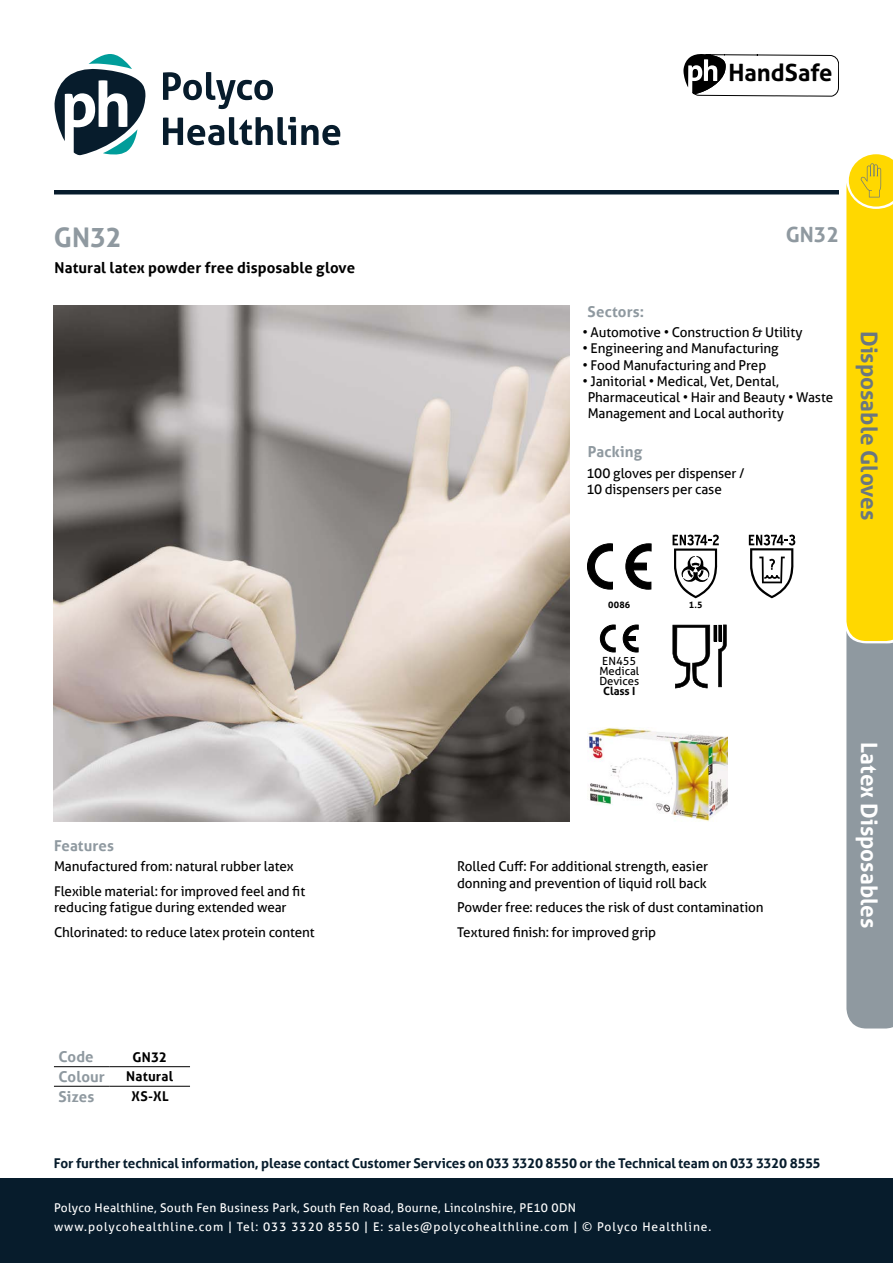
<style>
.page{position:relative;width:893px;height:1263px;background:#fff}
.page>*{position:absolute;margin:0;border:0;box-sizing:border-box;transform-origin:0 0}
.t1{font:700 27px "Aller";color:#8f99a0}
.t2{font:700 23.85px "Aller";color:#000}
.t3{font:700 22.5px "Aller";color:#6a7780}
.t4{font:700 22.5px "Aller";color:#fff}
.t5{font:700 21px "Aller";color:#8f99a0}
.t6{font:700 15px "Aller";letter-spacing:.005em;color:#8f99a0}
.t7{font:700 15px "Aller";letter-spacing:.005em;color:#000}
.t8{font:13.5px/16.2px "Aller";letter-spacing:-.01em;color:#000}
.t9{font:700 13.5px "Aller";letter-spacing:-.01em;color:#071c2c}
.t10{font:700 13.5px "Aller";letter-spacing:.015em;color:#000}
.t11{font:12px/19.2px "Aller";letter-spacing:.06em;color:#fff}
.t12{font:11.25px/10.2px "Aller";color:#000}
.t13{font:700 11.25px "Aller";color:#000}
.t14{font:700 9px "Aller";color:#000}
</style>
<div class="page">
<img style="left:54px;top:306px;width:516px;height:515px">
<svg style="left:683px;top:54px;width:156px;height:43px"></svg>
<img style="left:587px;top:727px;width:140px;height:94px">
<hr style="left:54px;top:1066px;width:55px;height:1px;background:#000">
<hr style="left:109px;top:1066px;width:81px;height:1px;background:#000">
<hr style="left:54px;top:1086px;width:55px;height:1px;background:#000">
<hr style="left:109px;top:1086px;width:81px;height:1px;background:#000">
<svg style="left:626px;top:544px;width:25px;height:45px"></svg>
<svg style="left:587px;top:544px;width:26px;height:45px"></svg>
<svg style="left:673px;top:535px;width:46px;height:63px"></svg>
<svg style="left:749px;top:535px;width:46px;height:63px"></svg>
<svg style="left:623px;top:625px;width:16px;height:27px"></svg>
<svg style="left:600px;top:625px;width:16px;height:27px"></svg>
<svg style="left:672px;top:625px;width:55px;height:63px"></svg>
<svg style="left:846px;top:154px;width:47px;height:874px;background:#cdbd4c"></svg>
<svg style="left:163px;top:72px;width:110px;height:37px"></svg>
<svg style="left:163px;top:117px;width:177px;height:28px"></svg>
<svg style="left:55px;top:54px;width:91px;height:101px"></svg>
<div style="left:0;top:1178px;width:893px;height:85px;background:#071c2c"></div>
<hr style="left:54px;top:190px;width:785px;height:4px;background:#071c2c">
<h2 class="t2" style="left:728px;top:58px;width:106px">HandSafe</h2>
<h1 class="t1" style="left:54px;top:221px;width:69px">GN32</h1>
<p class="t7" style="left:55px;top:258px;width:302px">Natural latex powder free disposable glove</p>
<p class="t6" style="left:54px;top:836px;width:62px">Features</p>
<p class="t8" style="left:54px;top:854px;width:253px;line-height:24.8px">Manufactured from: natural rubber latex<br>Flexible material: for improved feel and fit</p>
<p class="t8" style="left:54px;top:895px;width:262px;line-height:24.8px">reducing fatigue during extended wear<br>Chlorinated: to reduce latex protein content</p>
<h3 class="t5" style="left:786px;top:222px;width:55px">GN32</h3>
<p class="t6" style="left:588px;top:302px;width:58px">Sectors:</p>
<p class="t8" style="left:582px;top:324px;width:222px">• Automotive • Construction &amp; Utility</p>
<p class="t8" style="left:582px;top:340px;width:198px">• Engineering and Manufacturing</p>
<p class="t8" style="left:582px;top:357px;width:185px">• Food Manufacturing and Prep</p>
<p class="t8" style="left:588px;top:373px;width:247px;text-indent:-5px">• Janitorial • Medical, Vet, Dental,<br>Pharmaceutical • Hair and Beauty • Waste<br>Management and Local authority</p>
<p class="t6" style="left:588px;top:443px;width:56px">Packing</p>
<p class="t8" style="left:586px;top:465px;width:160px">100 gloves per dispenser /<br>10 dispensers per case</p>
<h3 class="t3" style="left:883px;top:331px;width:191px;rotate:90deg">Disposable Gloves</h3>
<p class="t14" style="left:608px;top:599px;width:24px">0086</p>
<p class="t14" style="left:689px;top:599px;width:15px">1.5</p>
<p class="t12" style="left:599px;top:655px;width:41px">EN455<br>Medical<br>Devices</p>
<p class="t13" style="left:603px;top:684px;width:34px">Class I</p>
<p class="t8" style="left:457px;top:858px;width:252px">Rolled Cuff: For additional strength, easier donning and prevention of liquid roll back</p>
<p class="t8" style="left:457px;top:895px;width:308px;line-height:24.8px">Powder free: reduces the risk of dust contamination<br>Textured finish: for improved grip</p>
<h3 class="t4" style="left:883px;top:742px;width:187px;rotate:90deg">Latex Disposables</h3>
<p class="t6" style="left:58px;top:1048px;width:37px">Code</p>
<p class="t10" style="left:133px;top:1049px;width:36px">GN32</p>
<p class="t6" style="left:58px;top:1067px;width:48px">Colour</p>
<p class="t10" style="left:126px;top:1068px;width:48px">Natural</p>
<p class="t6" style="left:59px;top:1087px;width:37px">Sizes</p>
<p class="t10" style="left:131px;top:1088px;width:39px">XS-XL</p>
<p class="t9" style="left:54px;top:1155px;width:768px">For further technical information, please contact Customer Services on 033 3320 8550 or the Technical team on 033 3320 8555</p>
<p class="t11" style="left:54px;top:1198px;width:659px">Polyco Healthline, South Fen Business Park, South Fen Road, Bourne, Lincolnshire, PE10 0DN www.polycohealthline.com | Tel: 033 3320 8550 | E: sales@polycohealthline.com | © Polyco Healthline.</p>
</div>
